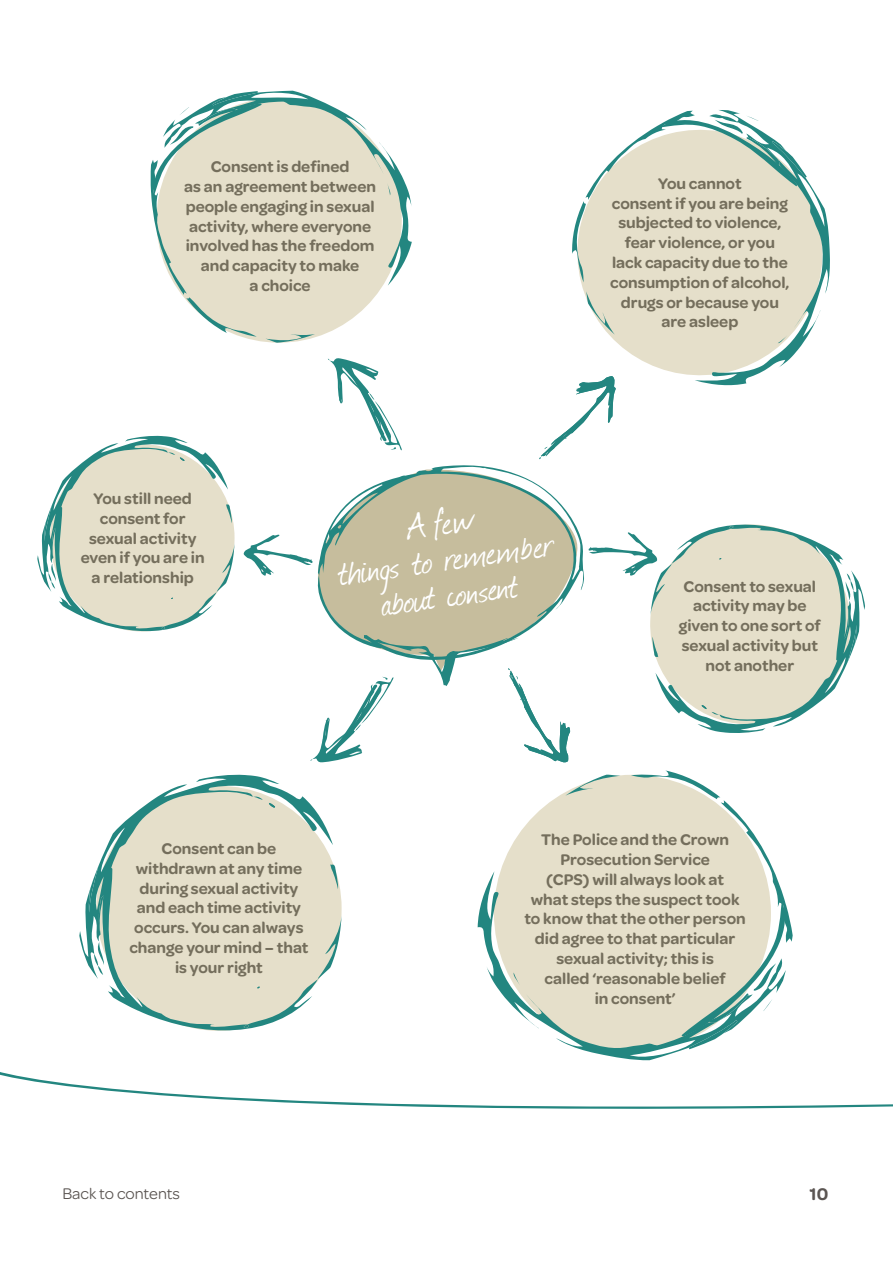
<style>
.page{position:relative;width:893px;height:1263px;background:#fff}
.page>*{position:absolute;margin:0;border:0;box-sizing:border-box;transform-origin:0 0}
.t1{font:43.5px/36px "Journal";color:#fff;text-align:center}
.t2{font:600 18px "Omnes";color:#5b5552}
.t3{font:600 16.5px/19.8px "Omnes";color:#746e5c;text-align:center}
.t4{font:16.5px "Omnes";color:#5b5552}
</style>
<div class="page">
<div style="left:156px;top:98px;width:246px;height:245px;background:#e5dfca;border-radius:50%"></div>
<svg style="left:317px;top:465px;width:267px;height:170px;fill:#c6bd9d"></svg>
<div style="left:494px;top:775px;width:277px;height:276px;background:#e5dfca;border-radius:50%"></div>
<svg style="left:79px;top:774px;width:254px;height:193px;fill:#e5dfca"></svg>
<svg style="left:269px;top:803px;width:6px;height:5px"></svg>
<svg style="left:253px;top:796px;width:10px;height:4px"></svg>
<svg style="left:89px;top:864px;width:253px;height:167px;background:#daddcc"></svg>
<svg style="left:37px;top:435px;width:198px;height:197px"></svg>
<svg style="left:310px;top:635px;width:260px;height:128px"></svg>
<svg style="left:328px;top:358px;width:74px;height:92px"></svg>
<svg style="left:243px;top:534px;width:70px;height:42px"></svg>
<svg style="left:589px;top:524px;width:276px;height:209px"></svg>
<svg style="left:315px;top:98px;width:97px;height:187px"></svg>
<svg style="left:387px;top:183px;width:4px;height:12px"></svg>
<svg style="left:150px;top:91px;width:165px;height:252px"></svg>
<svg style="left:539px;top:110px;width:291px;height:349px"></svg>
<svg style="left:478px;top:871px;width:212px;height:189px"></svg>
<svg style="left:513px;top:972px;width:7px;height:13px"></svg>
<svg style="left:565px;top:775px;width:55px;height:21px"></svg>
<svg style="left:631px;top:770px;width:162px;height:279px"></svg>
<svg style="left:0;top:1072px;width:893px;height:37px"></svg>
<p class="t3" style="left:184px;top:157px;width:193px">Consent is defined<br>as an agreement between people engaging in sexual activity, where everyone involved has the freedom and capacity to make<br>a choice</p>
<p class="t3" style="left:610px;top:173px;width:181px">You cannot<br>consent if you are being subjected to violence, fear violence, or you lack capacity due to the consumption of alcohol, drugs or because you are asleep</p>
<p class="t3" style="left:81px;top:489px;width:125px">You still need consent for sexual activity even if you are in a relationship</p>
<h1 class="t1" style="left:329px;top:519px;width:220px;rotate:-8deg">A few<br>things to remember about consent</h1>
<p class="t3" style="left:679px;top:576px;width:143px">Consent to sexual activity may be given to one sort of sexual activity but not another</p>
<p class="t3" style="left:129px;top:839px;width:181px">Consent can be withdrawn at any time during sexual activity and each time activity occurs. You can always change your mind – that is your right</p>
<p class="t4" style="left:62px;top:1184px;width:119px">Back to contents</p>
<p class="t3" style="left:524px;top:830px;width:223px">The Police and the Crown<br>Prosecution Service<br>(CPS) will always look at<br>what steps the suspect took to know that the other person did agree to that particular sexual activity; this is<br>called ‘reasonable belief<br>in consent’</p>
<p class="t2" style="left:809px;top:1184px;width:20px">10</p>
</div>
